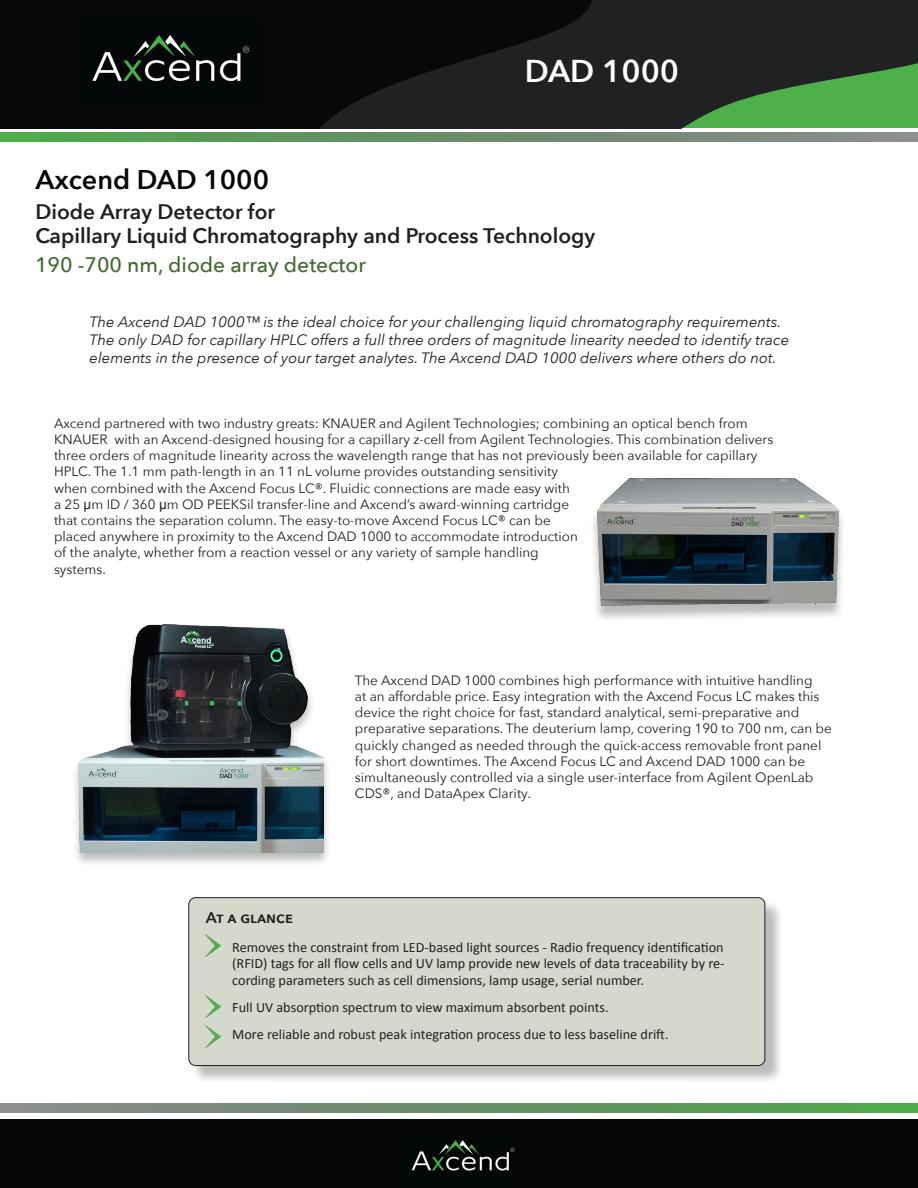
<style>
.page{position:relative;width:918px;height:1188px;background:#fff}
.page>*{position:absolute;margin:0;border:0;box-sizing:border-box;transform-origin:0 0}
.t1{font:600 31.5px "Avenir Next";color:#fff}
.t2{font:600 27px "Avenir Next";color:#040507}
.t3{font:600 21px "Avenir Next";color:#231f20}
.t4{font:500 21px "Avenir Next";color:#426a32}
.t5{font:600 15.75px "Avenir Next";color:#231f20}
.t6{font:italic 15px/18px "Avenir Next";color:#231f20}
.t7{font:14.25px/16.8px "Calibri";color:#231f20;text-align:justify}
.t8{font:13.5px/16.2px "Avenir Next";color:#231f20}
.s1{font-family:"Arial"}
</style>
<div class="page">
<svg style="left:592px;top:0;width:326px;height:128px;background:#29402b"></svg>
<svg style="left:187px;top:0;width:405px;height:128px;background:#111112"></svg>
<div style="left:0;top:0;width:187px;height:128px;background:#090809"></div>
<img style="left:81px;top:19px;width:181px;height:85px">
<svg style="left:0;top:133px;width:918px;height:8px;background:#699369"></svg>
<div style="left:0;top:1119px;width:918px;height:69px;background:#050607"></div>
<svg style="left:0;top:1104px;width:918px;height:8px;background:#699368"></svg>
<div style="left:590px;top:480px;width:256px;height:143px;background:#231f20;opacity:.3"></div>
<img style="left:590px;top:478px;width:256px;height:137px">
<div style="left:71px;top:624px;width:260px;height:243px;background:#231f20;opacity:.3"></div>
<img style="left:71px;top:624px;width:252px;height:229px">
<img style="left:411px;top:1140px;width:104px;height:31px">
<div style="left:191px;top:900px;width:593px;height:184px;background:#231f20;opacity:.3"></div>
<div style="left:189px;top:898px;width:576px;height:168px;background:#d4d9cc;border-radius:7px"></div>
<div style="left:188px;top:897px;width:577px;height:169px;border:1px solid #231f20;border-radius:7px"></div>
<img style="left:206px;top:935px;width:14px;height:22px">
<img style="left:206px;top:995px;width:14px;height:22px">
<img style="left:206px;top:1025px;width:14px;height:22px">
<p class="t2" style="left:35px;top:156px;width:235px">Axcend DAD 1000</p>
<p class="t1" style="left:525px;top:44px;width:156px">DAD 1000</p>
<p class="t3" style="left:35px;top:194px;width:241px">Diode Array Detector for</p>
<p class="t3" style="left:35px;top:218px;width:561px">Capillary Liquid Chromatography and Process Technology</p>
<p class="t4" style="left:35px;top:247px;width:332px">190 -700 nm, diode array detector</p>
<p class="t6" style="left:90px;top:312px;width:701px">The Axcend DAD 1000™ is the ideal choice for your challenging liquid chromatography requirements.<br>The only DAD for capillary HPLC offers a full three orders of magnitude linearity needed to identify trace elements in the presence of your target analytes. The Axcend DAD 1000 delivers where others do not.</p>
<p class="t8" style="left:54px;top:414px;width:721px">Axcend partnered with two industry greats: KNAUER and Agilent Technologies; combining an optical bench from KNAUER with an Axcend-designed housing for a capillary z-cell from Agilent Technologies. This combination delivers three orders of magnitude linearity across the wavelength range that has not previously been available for capillary HPLC. The 1.1 mm path-length in an 11 nL volume provides outstanding sensitivity<br>when combined with the Axcend Focus LC®. Fluidic connections are made easy with<br>a 25 <span class="s1">µ</span>m ID / 360 <span class="s1">µ</span>m OD PEEKSil transfer-line and Axcend’s award-winning cartridge<br>that contains the separation column. The easy-to-move Axcend Focus LC® can be<br>placed anywhere in proximity to the Axcend DAD 1000 to accommodate introduction<br>of the analyte, whether from a reaction vessel or any variety of sample handling<br>systems.</p>
<p class="t5" style="left:206px;top:904px;width:89px">At a glance</p>
<p class="t8" style="left:355px;top:671px;width:479px">The Axcend DAD 1000 combines high performance with intuitive handling<br>at an affordable price. Easy integration with the Axcend Focus LC makes this device the right choice for fast, standard analytical, semi-preparative and preparative separations. The deuterium lamp, covering 190 to 700 nm, can be quickly changed as needed through the quick-access removable front panel for short downtimes. The Axcend Focus LC and Axcend DAD 1000 can be simultaneously controlled via a single user-interface from Agilent OpenLab CDS®, and DataApex Clarity.</p>
<p class="t7" style="left:232px;top:939px;width:494px">Removes the constraint from LED-based light sources - Radio frequency identification (RFID) tags for all flow cells and UV lamp provide new levels of data traceability by re&shy;cording parameters such as cell dimensions, lamp usage, serial number.</p>
<p class="t7" style="left:232px;top:999px;width:378px">Full UV absorption spectrum to view maximum absorbent points.</p>
<p class="t7" style="left:232px;top:1026px;width:438px">More reliable and robust peak integration process due to less baseline drift.</p>
</div>
